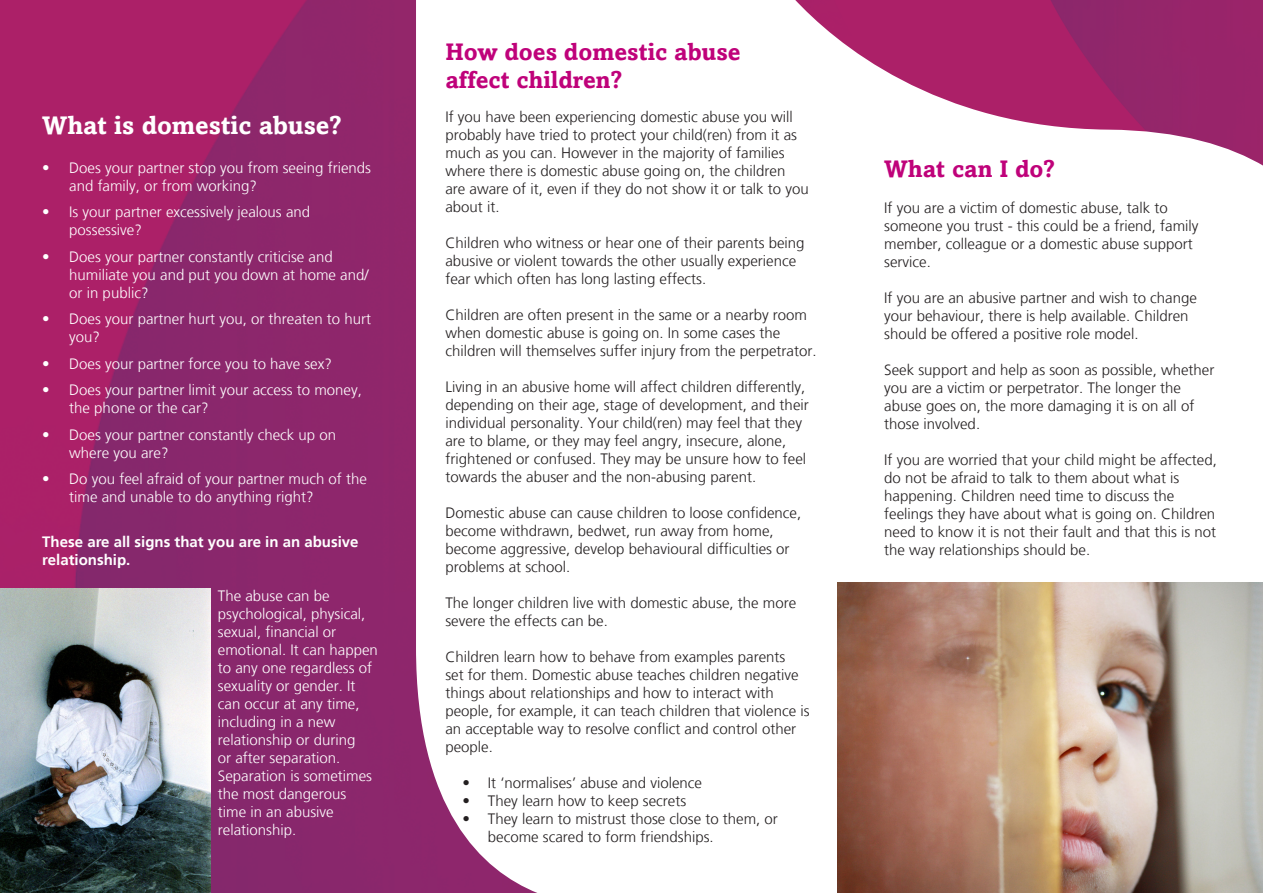
<style>
.page{position:relative;width:1263px;height:893px;background:#fff}
.page>*{position:absolute;margin:0;border:0;box-sizing:border-box;transform-origin:0 0}
.t1{font:700 25.5px "Amasis";color:#fff}
.t2{font:700 24px/28.8px "Amasis";color:#bf027a}
.t3{font:300 15px/18px "Frutiger LT";color:#231f20}
.t4{font:300 15px/18px "Frutiger LT";color:#fff}
.t5{font:700 15px/18px "Frutiger LT";color:#fff}
</style>
<div class="page">
<img style="left:795px;top:0;width:468px;height:166px">
<img style="left:0;top:0;width:537px;height:893px">
<img style="left:838px;top:583px;width:425px;height:310px">
<img style="left:0;top:589px;width:210px;height:304px">
<p class="t1" style="left:42px;top:109px;width:301px">What is domestic abuse?</p>
<p class="t4" style="left:69px;top:159px;width:303px;text-indent:-27px">• Does your partner stop you from seeing friends and family, or from working?</p>
<p class="t4" style="left:69px;top:203px;width:242px;text-indent:-27px">• Is your partner excessively jealous and possessive?</p>
<p class="t4" style="left:69px;top:248px;width:301px;text-indent:-27px">• Does your partner constantly criticise and humiliate you and put you down at home and/ or in public?</p>
<p class="t4" style="left:69px;top:310px;width:303px;text-indent:-27px">• Does your partner hurt you, or threaten to hurt you?</p>
<p class="t4" style="left:42px;top:355px;width:291px">• Does your partner force you to have sex?</p>
<p class="t4" style="left:69px;top:381px;width:294px;text-indent:-27px">• Does your partner limit your access to money, the phone or the car?</p>
<p class="t4" style="left:69px;top:426px;width:268px;text-indent:-27px">• Does your partner constantly check up on where you are?</p>
<p class="t4" style="left:69px;top:470px;width:299px;text-indent:-27px">• Do you feel afraid of your partner much of the time and unable to do anything right?</p>
<p class="t5" style="left:42px;top:533px;width:318px">These are all signs that you are in an abusive relationship.</p>
<p class="t4" style="left:218px;top:587px;width:162px">The abuse can be psychological, physical, sexual, financial or emotional. It can happen to any one regardless of sexuality or gender. It can occur at any time, including in a new relationship or during<br>or after separation.<br>Separation is sometimes the most dangerous time in an abusive relationship.</p>
<p class="t2" style="left:445px;top:37px;width:297px">How does domestic abuse affect children?</p>
<p class="t3" style="left:445px;top:108px;width:365px">If you have been experiencing domestic abuse you will probably have tried to protect your child(ren) from it as much as you can. However in the majority of families where there is domestic abuse going on, the children are aware of it, even if they do not show it or talk to you about it.</p>
<p class="t3" style="left:445px;top:234px;width:361px">Children who witness or hear one of their parents being abusive or violent towards the other usually experience fear which often has long lasting effects.</p>
<p class="t3" style="left:445px;top:306px;width:373px">Children are often present in the same or a nearby room when domestic abuse is going on. In some cases the children will themselves suffer injury from the perpetrator.</p>
<p class="t3" style="left:445px;top:378px;width:365px">Living in an abusive home will affect children differently, depending on their age, stage of development, and their individual personality. Your child(ren) may feel that they are to blame, or they may feel angry, insecure, alone, frightened or confused. They may be unsure how to feel towards the abuser and the non-abusing parent.</p>
<p class="t3" style="left:445px;top:504px;width:357px">Domestic abuse can cause children to loose confidence, become withdrawn, bedwet, run away from home, become aggressive, develop behavioural difficulties or problems at school.</p>
<p class="t3" style="left:445px;top:594px;width:352px">The longer children live with domestic abuse, the more severe the effects can be.</p>
<p class="t3" style="left:445px;top:648px;width:366px">Children learn how to behave from examples parents<br>set for them. Domestic abuse teaches children negative things about relationships and how to interact with people, for example, it can teach children that violence is an acceptable way to resolve conflict and control other people.</p>
<p class="t3" style="left:462px;top:774px;width:241px">• It ‘normalises’ abuse and violence</p>
<p class="t3" style="left:462px;top:792px;width:225px">• They learn how to keep secrets</p>
<p class="t3" style="left:488px;top:810px;width:292px;text-indent:-26px">• They learn to mistrust those close to them, or become scared to form friendships.</p>
<p class="t2" style="left:884px;top:154px;width:172px">What can I do?</p>
<p class="t3" style="left:884px;top:199px;width:316px">If you are a victim of domestic abuse, talk to someone you trust - this could be a friend, family member, colleague or a domestic abuse support service.</p>
<p class="t3" style="left:884px;top:289px;width:314px">If you are an abusive partner and wish to change your behaviour, there is help available. Children should be offered a positive role model.</p>
<p class="t3" style="left:884px;top:361px;width:332px">Seek support and help as soon as possible, whether you are a victim or perpetrator. The longer the abuse goes on, the more damaging it is on all of those involved.</p>
<p class="t3" style="left:884px;top:451px;width:334px">If you are worried that your child might be affected, do not be afraid to talk to them about what is happening. Children need time to discuss the feelings they have about what is going on. Children need to know it is not their fault and that this is not the way relationships should be.</p>
</div>
